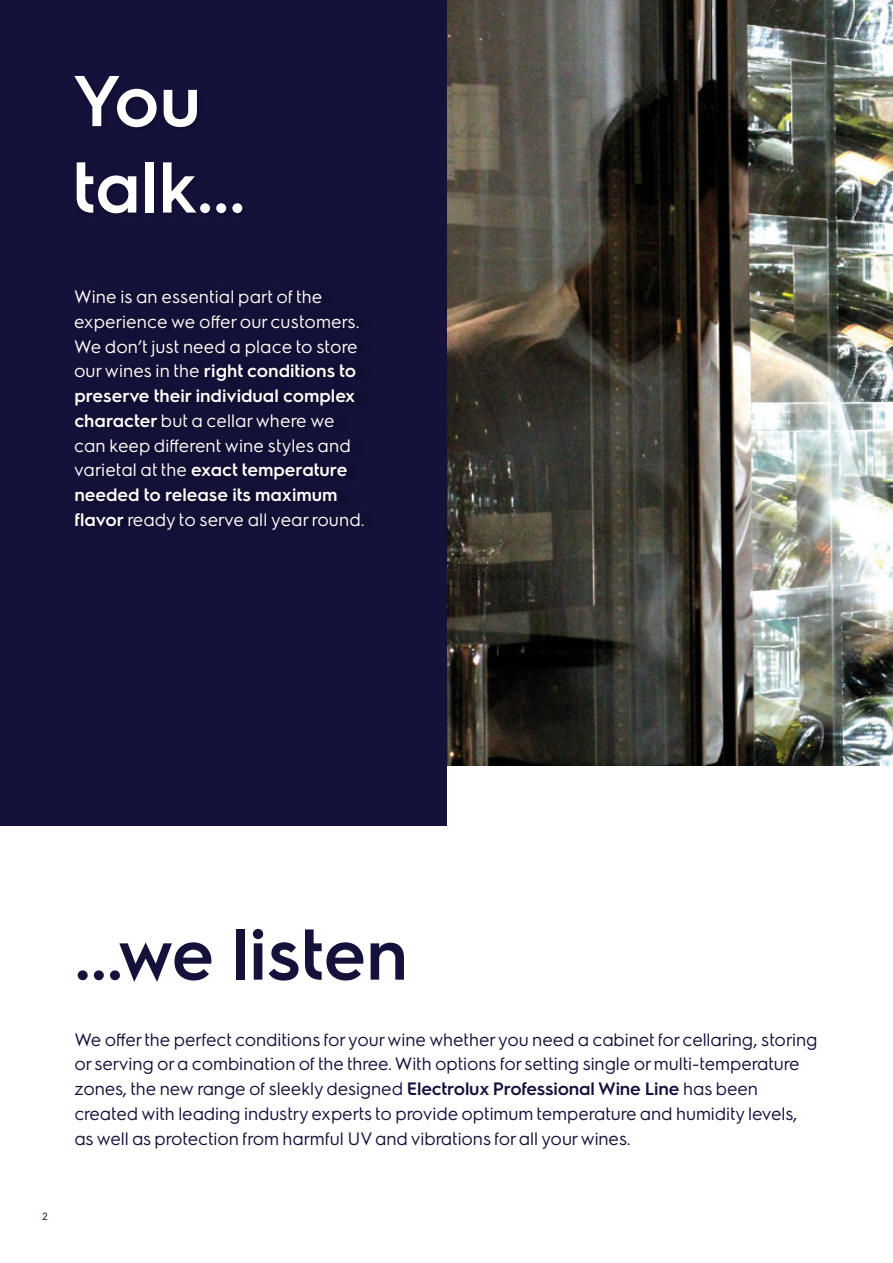
<style>
.page{position:relative;width:893px;height:1263px;background:#fff}
.page>*{position:absolute;margin:0;border:0;box-sizing:border-box;transform-origin:0 0}
.t1{font:600 72px "Electrolux Sans";color:#14123b}
.t2{font:600 72px/86.4px "Electrolux Sans";color:#fff}
.t3{font:18px/24.8px "Electrolux Sans";letter-spacing:-.01em;color:#14123b}
.t4{font:18px/24.8px "Electrolux Sans";color:#fff}
.t5{font:10.5px "Electrolux Sans";color:#14123b}
.s1{font-weight:600}
</style>
<div class="page">
<img style="left:446px;top:0;width:447px;height:765px">
<div style="left:0;top:0;width:446px;height:825px;background:#14123b"></div>
<div style="left:72px;top:73px;width:176px;height:146px;background:#000;opacity:.3"></div>
<div style="left:75px;top:283px;width:305px;height:255px;background:#121037"></div>
<h1 class="t2" style="left:72px;top:53px;width:175px">You talk...</h1>
<p class="t4" style="left:74px;top:283px;width:292px">Wine is an essential part of the experience we offer our customers.<br>We don’t just need a place to store our wines in the <span class="s1">right conditions to preserve their individual complex character</span> but a cellar where we can keep different wine styles and varietal at the <span class="s1">exact temperature needed to release its maximum flavor</span> ready to serve all year round.</p>
<p class="t5" style="left:43px;top:1209px;width:7px">2</p>
<h1 class="t1" style="left:75px;top:904px;width:335px">...we listen</h1>
<p class="t3" style="left:75px;top:1026px;width:745px">We offer the perfect conditions for your wine whether you need a cabinet for cellaring, storing or serving or a combination of the three. With options for setting single or multi-temperature zones, the new range of sleekly designed <span class="s1">Electrolux Professional Wine Line</span> has been created with leading industry experts to provide optimum temperature and humidity levels, as well as protection from harmful UV and vibrations for all your wines.</p>
</div>
